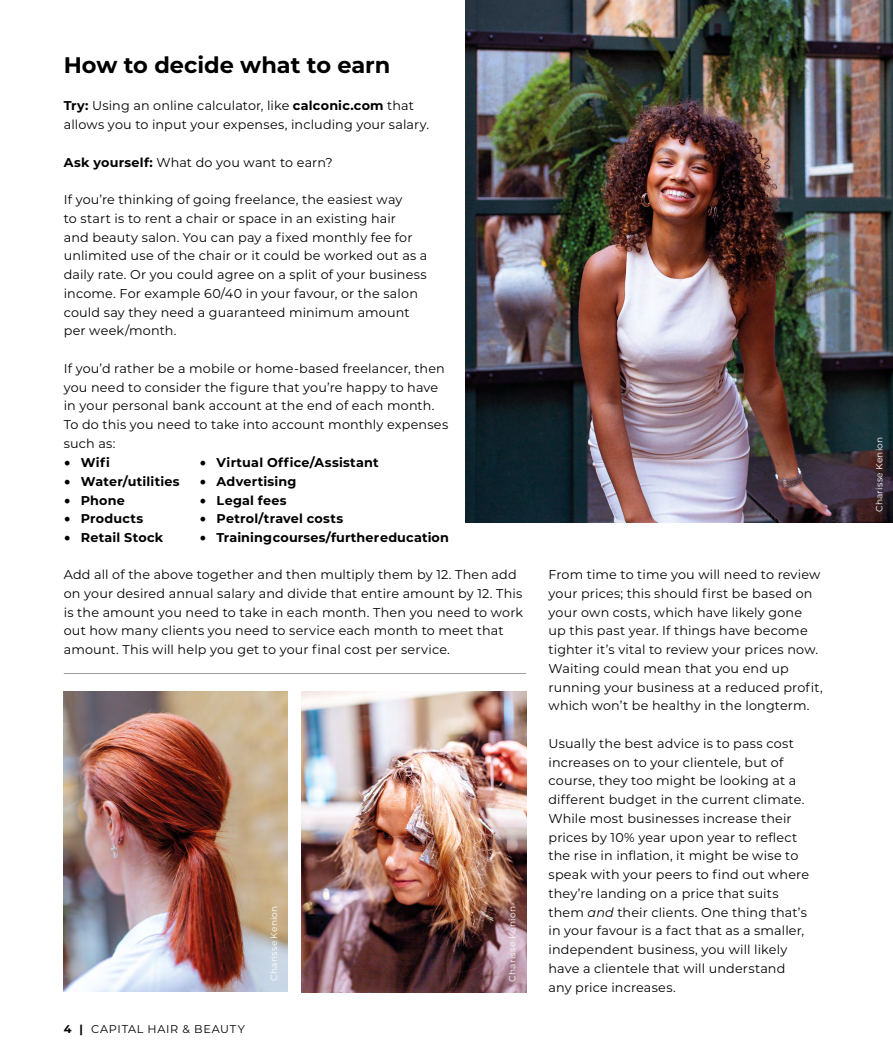
<style>
.page{position:relative;width:893px;height:1063px;background:#fff}
.page>*{position:absolute;margin:0;border:0;box-sizing:border-box;transform-origin:0 0}
.t1{font:700 22.5px "Montserrat";color:#000}
.t2{font:12.75px/18.8px "Montserrat";letter-spacing:.01em;color:#000}
.t3{font:700 12.75px "Montserrat";letter-spacing:.015em;color:#000}
.t4{font:11.25px "Montserrat";letter-spacing:.065em;color:#000}
.t5{font:9px "Montserrat";letter-spacing:.025em;color:#fff}
.s1{font-weight:700}
.s2{font-family:"Minion Pro";font-weight:400;font-size:18px}
.s3{font-style:italic}
</style>
<div class="page">
<img style="left:302px;top:692px;width:224px;height:300px">
<img style="left:466px;top:0;width:427px;height:523px">
<img style="left:64px;top:691px;width:224px;height:301px">
<hr style="left:64px;top:673px;width:462px;height:1px;background:#9d9d9c">
<h1 class="t1" style="left:64px;top:49px;width:328px">How to decide what to earn</h1>
<p class="t2" style="left:64px;top:96px;width:367px"><span class="s1">Try:</span> Using an online calculator, like <span class="s1">calconic.com</span> that allows you to input your expenses, including your salary.</p>
<p class="t2" style="left:64px;top:152px;width:270px"><span class="s1">Ask yourself:</span> What do you want to earn?</p>
<p class="t2" style="left:64px;top:190px;width:365px">If you’re thinking of going freelance, the easiest way<br>to start is to rent a chair or space in an existing hair<br>and beauty salon. You can pay a fixed monthly fee for unlimited use of the chair or it could be worked out as a daily rate. Or you could agree on a split of your business income. For example 60/40 in your favour, or the salon could say they need a guaranteed minimum amount per week/month.</p>
<p class="t2" style="left:64px;top:358px;width:386px">If you’d rather be a mobile or home-based freelancer, then you need to consider the figure that you’re happy to have in your personal bank account at the end of each month.<br>To do this you need to take into account monthly expenses such as:</p>
<p class="t3" style="left:64px;top:453px;width:48px"><span class="s2">•</span> Wifi</p>
<p class="t3" style="left:64px;top:472px;width:117px"><span class="s2">•</span> Water/utilities</p>
<p class="t3" style="left:64px;top:491px;width:63px"><span class="s2">•</span> Phone</p>
<p class="t3" style="left:64px;top:510px;width:81px"><span class="s2">•</span> Products</p>
<p class="t3" style="left:64px;top:528px;width:101px"><span class="s2">•</span> Retail Stock</p>
<p class="t3" style="left:200px;top:453px;width:180px"><span class="s2">•</span> Virtual Office/Assistant</p>
<p class="t3" style="left:200px;top:472px;width:98px"><span class="s2">•</span> Advertising</p>
<p class="t3" style="left:200px;top:491px;width:89px"><span class="s2">•</span> Legal fees</p>
<p class="t3" style="left:200px;top:510px;width:145px"><span class="s2">•</span> Petrol/travel costs</p>
<p class="t3" style="left:200px;top:528px;width:251px"><span class="s2">•</span> Training courses/further education</p>
<p class="t2" style="left:64px;top:565px;width:461px">Add all of the above together and then multiply them by 12. Then add on your desired annual salary and divide that entire amount by 12. This is the amount you need to take in each month. Then you need to work out how many clients you need to service each month to meet that amount. This will help you get to your final cost per service.</p>
<p class="t4" style="left:64px;top:1022px;width:183px"><span class="s1">4 |</span> CAPITAL HAIR &amp; BEAUTY</p>
<p class="t5" style="left:268px;top:981px;width:77px;rotate:-90deg">Charisse Kenion</p>
<p class="t5" style="left:506px;top:982px;width:77px;rotate:-90deg">Charisse Kenion</p>
<p class="t2" style="left:549px;top:565px;width:276px">From time to time you will need to review your prices; this should first be based on your own costs, which have likely gone<br>up this past year. If things have become tighter it’s vital to review your prices now.<br>Waiting could mean that you end up running your business at a reduced profit, which won’t be healthy in the longterm.</p>
<p class="t2" style="left:549px;top:733px;width:262px">Usually the best advice is to pass cost increases on to your clientele, but of course, they too might be looking at a different budget in the current climate.<br>While most businesses increase their prices by 10% year upon year to reflect the rise in inflation, it might be wise to speak with your peers to find out where they’re landing on a price that suits them <span class="s3">and</span> their clients. One thing that’s in your favour is a fact that as a smaller, independent business, you will likely have a clientele that will understand any price increases.</p>
<p class="t5" style="left:873px;top:512px;width:77px;rotate:-90deg">Charisse Kenion</p>
</div>
